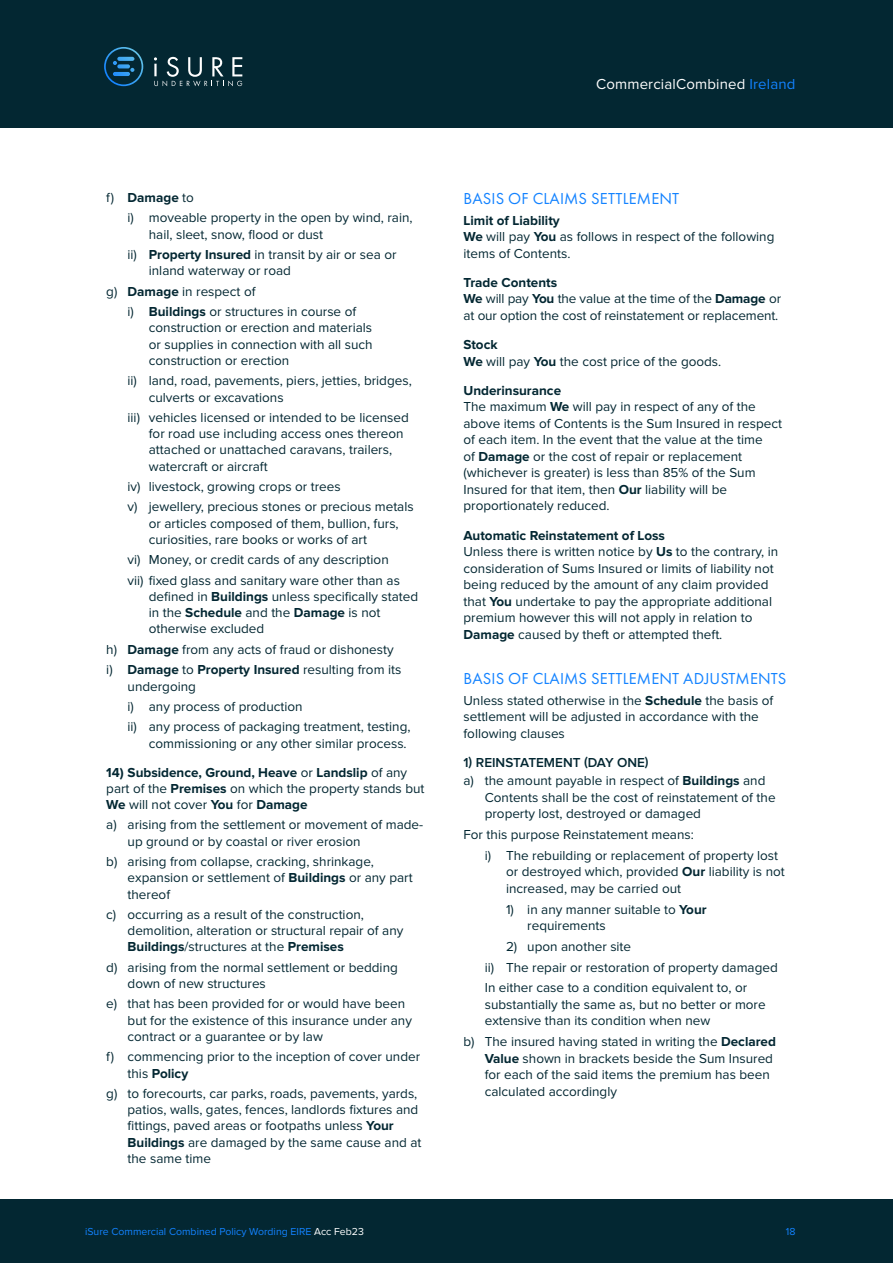
<style>
.page{position:relative;width:893px;height:1263px;background:#fff}
.page>*{position:absolute;margin:0;border:0;box-sizing:border-box;transform-origin:0 0}
.t1{font:16.5px "Futura PT";letter-spacing:.01em;color:#1282ff}
.t2{font:15px "Proxima Nova";letter-spacing:.01em;color:#fff}
.t3{font:13.5px/16.5px "Proxima Nova";color:#032732}
.t4{font:10.5px "Proxima Nova";color:#1282ff}
.s1{color:#1282ff}
.s2{font-weight:700}
.s3{font-weight:600}
.s4{color:#fff}
</style>
<div class="page">
<div style="left:0;top:0;width:893px;height:128px;background:#032732"></div>
<div style="left:0;top:1199px;width:893px;height:64px;background:#032732"></div>
<svg style="left:154px;top:57px;width:88px;height:29px"></svg>
<svg style="left:104px;top:47px;width:39px;height:39px"></svg>
<p class="t2" style="left:596px;top:75px;width:201px">CommercialCombined <span class="s1">Ireland</span></p>
<p class="t3" style="left:128px;top:188px;width:287px;line-height:20.4px;text-indent:-21px">f) <span class="s2">Damage</span> to<br>i) moveable property in the open by wind, rain,</p>
<p class="t3" style="left:128px;top:224px;width:270px;line-height:20.4px;text-indent:21px">hail, sleet, snow, flood or dust<br>ii) <span class="s2">Property Insured</span> in transit by air or sea or</p>
<p class="t3" style="left:106px;top:261px;width:186px;line-height:20.4px;text-indent:43px">inland waterway or road g) <span class="s2">Damage</span> in respect of</p>
<p class="t3" style="left:149px;top:304px;width:225px;text-indent:-21px">i) <span class="s2">Buildings</span> or structures in course of construction or erection and materials or supplies in connection with all such construction or erection</p>
<p class="t3" style="left:149px;top:373px;width:264px;text-indent:-21px">ii) land, road, pavements, piers, jetties, bridges, culverts or excavations</p>
<p class="t3" style="left:149px;top:410px;width:261px;text-indent:-21px">iii) vehicles licensed or intended to be licensed for road use including access ones thereon attached or unattached caravans, trailers, watercraft or aircraft</p>
<p class="t3" style="left:128px;top:476px;width:288px;line-height:20.4px">iv) livestock, growing crops or trees<br>v) jewellery, precious stones or precious metals</p>
<p class="t3" style="left:149px;top:515px;width:251px">or articles composed of them, bullion, furs, curiosities, rare books or works of art</p>
<p class="t3" style="left:128px;top:550px;width:274px;line-height:20.4px">vi) Money, or credit cards of any description vii) fixed glass and sanitary ware other than as</p>
<p class="t3" style="left:149px;top:589px;width:271px">defined in <span class="s2">Buildings</span> unless specifically stated in the <span class="s2">Schedule</span> and the <span class="s2">Damage</span> is not otherwise excluded</p>
<p class="t3" style="left:106px;top:639px;width:297px;line-height:20.4px">h) <span class="s2">Damage</span> from any acts of fraud or dishonesty i) <span class="s2">Damage</span> to <span class="s2">Property Insured</span> resulting from its</p>
<p class="t3" style="left:128px;top:676px;width:284px;line-height:20.4px">undergoing<br>i) any process of production<br>ii) any process of packaging treatment, testing,</p>
<p class="t3" style="left:149px;top:735px;width:259px">commissioning or any other similar process.</p>
<p class="t3" style="left:106px;top:764px;width:320px"><span class="s2">14) Subsidence, Ground, Heave</span> or <span class="s2">Landslip</span> of any part of the <span class="s2">Premises</span> on which the property stands but<br><span class="s2">We</span> will not cover <span class="s2">You</span> for <span class="s2">Damage</span></p>
<p class="t3" style="left:128px;top:817px;width:297px;text-indent:-21px">a) arising from the settlement or movement of made&shy;up ground or by coastal or river erosion</p>
<p class="t3" style="left:128px;top:854px;width:287px;text-indent:-21px">b) arising from collapse, cracking, shrinkage, expansion or settlement of <span class="s2">Buildings</span> or any part thereof</p>
<p class="t3" style="left:128px;top:906px;width:277px;text-indent:-21px">c) occurring as a result of the construction, demolition, alteration or structural repair of any<br><span class="s2">Buildings</span>/structures at the <span class="s2">Premises</span></p>
<p class="t3" style="left:128px;top:959px;width:272px;text-indent:-21px">d) arising from the normal settlement or bedding down of new structures</p>
<p class="t3" style="left:128px;top:996px;width:286px;text-indent:-21px">e) that has been provided for or would have been but for the existence of this insurance under any contract or a guarantee or by law</p>
<p class="t3" style="left:128px;top:1049px;width:294px;text-indent:-21px">f) commencing prior to the inception of cover under this <span class="s2">Policy</span></p>
<p class="t3" style="left:128px;top:1085px;width:295px;text-indent:-21px">g) to forecourts, car parks, roads, pavements, yards, patios, walls, gates, fences, landlords fixtures and fittings, paved areas or footpaths unless <span class="s2">Your Buildings</span> are damaged by the same cause and at the same time</p>
<p class="t1" style="left:464px;top:189px;width:217px">BASIS OF CLAIMS SETTLEMENT</p>
<p class="t3" style="left:463px;top:212px;width:312px"><span class="s2">Limit of Liability<br>We</span> will pay <span class="s2">You</span> as follows in respect of the following items of Contents.</p>
<p class="t3" style="left:463px;top:274px;width:319px"><span class="s2">Trade Contents<br>We</span> will pay <span class="s2">You</span> the value at the time of the <span class="s2">Damage</span> or at our option the cost of reinstatement or replacement.</p>
<p class="t3" style="left:463px;top:337px;width:259px"><span class="s2">Stock<br>We</span> will pay <span class="s2">You</span> the cost price of the goods.</p>
<p class="t3" style="left:463px;top:382px;width:320px"><span class="s2">Underinsurance<br></span>The maximum <span class="s2">We</span> will pay in respect of any of the above items of Contents is the Sum Insured in respect of each item. In the event that the value at the time<br>of <span class="s2">Damage</span> or the cost of repair or replacement (whichever is greater) is less than 85% of the Sum Insured for that item, then <span class="s2">Our</span> liability will be proportionately reduced.</p>
<p class="t3" style="left:463px;top:527px;width:316px"><span class="s2">Automatic Reinstatement of Loss<br></span>Unless there is written notice by <span class="s2">Us</span> to the contrary, in consideration of Sums Insured or limits of liability not being reduced by the amount of any claim provided that <span class="s2">You</span> undertake to pay the appropriate additional premium however this will not apply in relation to <span class="s2">Damage</span> caused by theft or attempted theft.</p>
<p class="t1" style="left:464px;top:668px;width:324px">BASIS OF CLAIMS SETTLEMENT ADJUSTMENTS</p>
<p class="t3" style="left:463px;top:692px;width:311px">Unless stated otherwise in the <span class="s2">Schedule</span> the basis of settlement will be adjusted in accordance with the following clauses</p>
<p class="t3" style="left:463px;top:753px;width:303px;line-height:18.6px"><span class="s3">1) REINSTATEMENT (DAY ONE)<br></span>a) the amount payable in respect of <span class="s2">Buildings</span> and</p>
<p class="t3" style="left:485px;top:789px;width:292px">Contents shall be the cost of reinstatement of the property lost, destroyed or damaged</p>
<p class="t3" style="left:485px;top:824px;width:295px;line-height:20.7px;text-indent:-21px">For this purpose Reinstatement means:<br>i) The rebuilding or replacement of property lost</p>
<p class="t3" style="left:506px;top:864px;width:280px">or destroyed which, provided <span class="s2">Our</span> liability is not increased, may be carried out</p>
<p class="t3" style="left:527px;top:901px;width:181px;text-indent:-21px">1) in any manner suitable to <span class="s2">Your </span>requirements</p>
<p class="t3" style="left:485px;top:936px;width:295px;line-height:20.7px;text-indent:21px">2) upon another site<br>ii) The repair or restoration of property damaged<br>In either case to a condition equivalent to, or</p>
<p class="t3" style="left:485px;top:996px;width:282px">substantially the same as, but no better or more extensive than its condition when new</p>
<p class="t3" style="left:485px;top:1034px;width:293px;text-indent:-21px">b) The insured having stated in writing the <span class="s2">Declared Value</span> shown in brackets beside the Sum Insured for each of the said items the premium has been calculated accordingly</p>
<p class="t4" style="left:85px;top:1226px;width:280px">iSure Commercial Combined Policy Wording EIRE <span class="s4">Acc Feb23</span></p>
<p class="t4" style="left:786px;top:1226px;width:11px">18</p>
</div>
